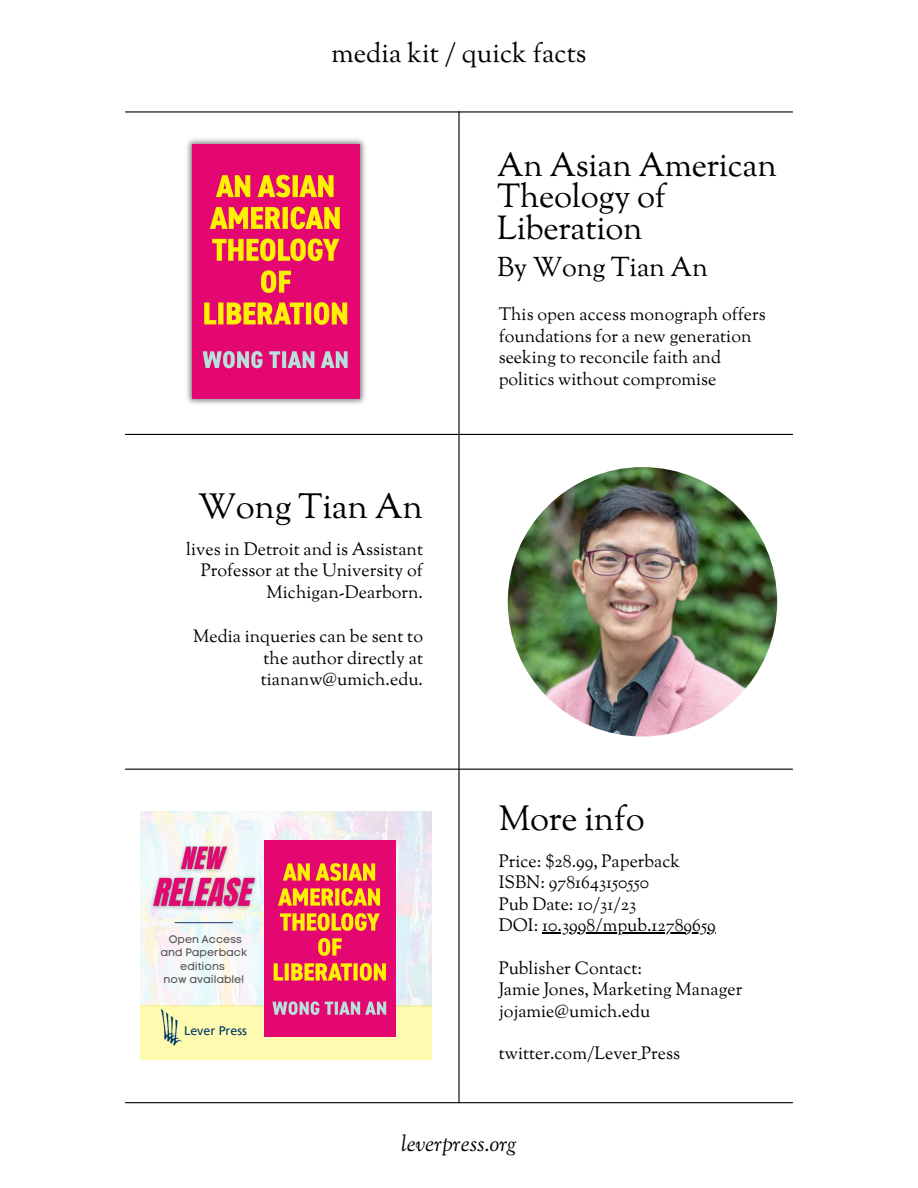
<style>
.page{position:relative;width:918px;height:1188px;background:#fff}
.page>*{position:absolute;margin:0;border:0;box-sizing:border-box;transform-origin:0 0}
.t1{font:34.65px "Sorts Mill Goudy";letter-spacing:-.01em;color:#000}
.t2{font:33px/31.5px "Sorts Mill Goudy";letter-spacing:-.01em;color:#000}
.t3{font:27px "Sorts Mill Goudy";color:#000}
.t4{font:italic 22.2px "Sorts Mill Goudy";color:#000}
.t5{font:17.7px/21.8px "Sorts Mill Goudy";color:#000}
.t6{font:12.45px "Frutiger LT Pro";color:#003a63}
.t7{font:10.95px/13.2px "Code Pro Normal LC";color:#545454;text-align:center}
</style>
<div class="page">
<hr style="left:125px;top:769px;width:668px;height:1px;background:#000">
<hr style="left:125px;top:1102px;width:668px;height:1px;background:#000">
<hr style="left:125px;top:434px;width:668px;height:1px;background:#000">
<hr style="left:125px;top:111px;width:668px;height:2px;background:#000">
<hr style="left:458px;top:112px;width:2px;height:991px;background:#000">
<img style="left:186px;top:139px;width:180px;height:265px">
<img style="left:508px;top:467px;width:269px;height:269px;border-radius:50%">
<hr style="left:542px;top:932px;width:174px;height:1px;background:#000">
<img style="left:140px;top:812px;width:292px;height:194px">
<div style="left:140px;top:1006px;width:291px;height:54px;background:#fefab0"></div>
<hr style="left:175px;top:922px;width:57px;height:1px;background:#394c6f">
<img style="left:152px;top:1006px;width:31px;height:40px">
<img style="left:265px;top:841px;width:130px;height:196px">
<img style="left:175px;top:840px;width:58px;height:30px">
<img style="left:146px;top:870px;width:116px;height:46px">
<p class="t3" style="left:331px;top:36px;width:257px">media kit / quick facts</p>
<p class="t1" style="left:198px;top:484px;width:227px">Wong Tian An</p>
<p class="t5" style="left:186px;top:539px;width:238px;text-align:right">lives in Detroit and is Assistant<br>Professor at the University of<br>Michigan-Dearborn.</p>
<p class="t5" style="left:261px;top:627px;width:164px;text-align:justify;text-indent:-68px">Media inqueries can be sent to the author directly at tiananw@umich.edu.</p>
<p class="t7" style="left:161px;top:933px;width:88px">Open Access and Paperback editions</p>
<p class="t7" style="left:164px;top:972px;width:82px">now available!</p>
<p class="t6" style="left:184px;top:1023px;width:64px">Lever Press</p>
<p class="t2" style="left:497px;top:152px;width:281px">An Asian American<br>Theology of<br>Liberation</p>
<p class="t3" style="left:497px;top:250px;width:212px">By Wong Tian An</p>
<p class="t5" style="left:499px;top:305px;width:269px">This open access monograph offers foundations for a new generation seeking to reconcile faith and politics without compromise</p>
<p class="t1" style="left:499px;top:797px;width:148px">More info</p>
<p class="t5" style="left:499px;top:852px;width:183px">Price: $28.99, Paperback</p>
<p class="t5" style="left:499px;top:873px;width:152px">ISBN: 9781643150550</p>
<p class="t5" style="left:499px;top:895px;width:139px">Pub Date: 10/31/23</p>
<p class="t5" style="left:499px;top:916px;width:219px">DOI: 10.3998/mpub.12789659</p>
<p class="t5" style="left:499px;top:959px;width:145px">Publisher Contact:</p>
<p class="t5" style="left:499px;top:980px;width:245px">Jamie Jones, Marketing Manager</p>
<p class="t5" style="left:499px;top:1002px;width:153px">jojamie@umich.edu</p>
<p class="t5" style="left:499px;top:1044px;width:183px">twitter.com/Lever_Press</p>
<p class="t4" style="left:401px;top:1130px;width:117px">leverpress.org</p>
</div>
